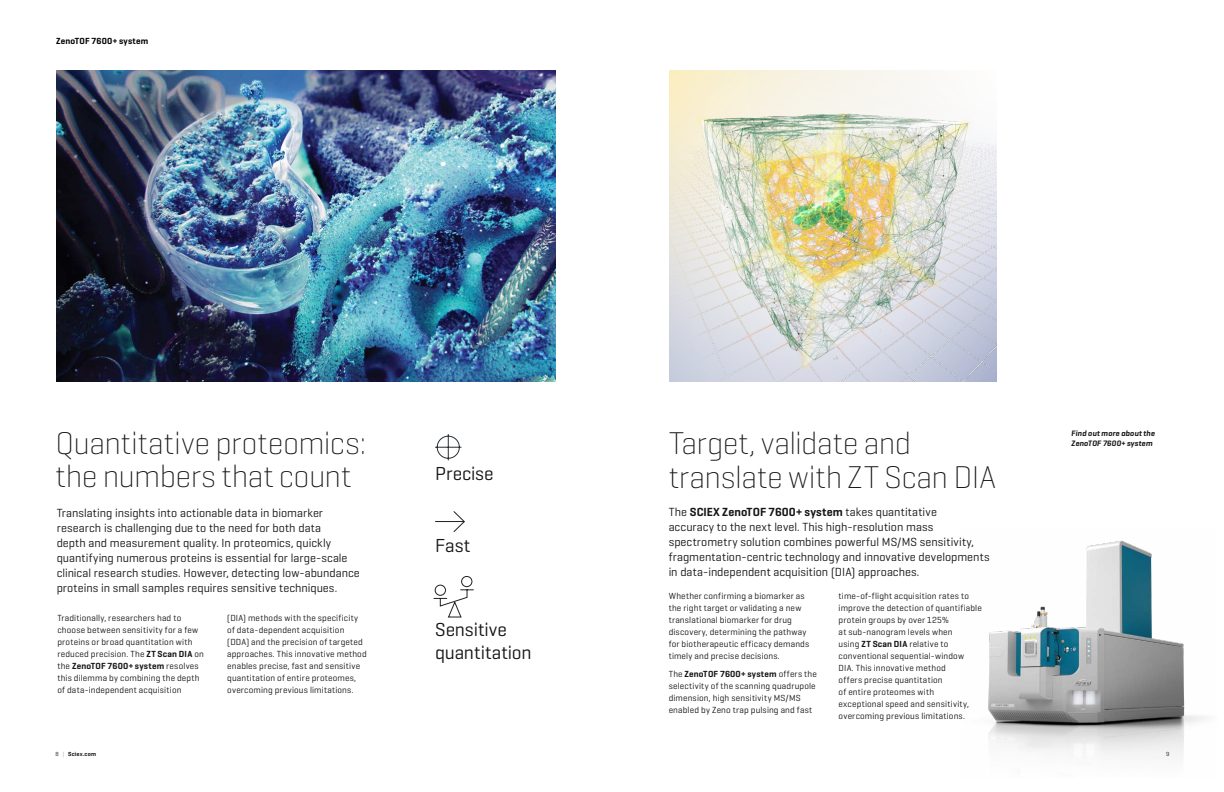
<style>
.page{position:relative;width:1224px;height:792px;background:#fff}
.page>*{position:absolute;margin:0;border:0;box-sizing:border-box;transform-origin:0 0}
.t1{font:200 32px/34px "Geogrotesque";letter-spacing:-.01em;color:#151515}
.t2{font:19.2px/22.4px "Geogrotesque";letter-spacing:-.005em;color:#151515}
.t3{font:12px/15px "Geogrotesque";color:#151515}
.t4{font:9px/12px "Geogrotesque";letter-spacing:.02em;color:#151515}
.t5{font:600 9px "Geogrotesque";letter-spacing:.02em;color:#000}
.t6{font:italic 600 8px "Geogrotesque";letter-spacing:.015em;color:#151515}
.t7{font:600 6px "Geogrotesque";letter-spacing:.03em;color:#151515}
.t8{font:6px "Geogrotesque";color:#151515}
.s1{font-weight:600}
.s2{font-weight:400}
.s3{font-weight:400;color:#a9afba}
</style>
<div class="page">
<img style="left:988px;top:540px;width:217px;height:218px">
<img style="left:669px;top:71px;width:328px;height:311px">
<img style="left:57px;top:71px;width:498px;height:311px">
<svg style="left:435px;top:434px;width:27px;height:27px"></svg>
<svg style="left:435px;top:511px;width:30px;height:21px"></svg>
<div style="left:435px;top:585px;width:11px;height:11px;border:1px solid #211f21;border-radius:50%"></div>
<div style="left:461px;top:576px;width:11px;height:11px;border:1px solid #211f21;border-radius:50%"></div>
<svg style="left:433px;top:589px;width:41px;height:29px"></svg>
<p class="t5" style="left:56px;top:36px;width:94px">ZenoTOF 7600+ system</p>
<p class="t6" style="left:1072px;top:428px;width:85px">Find out more about the</p>
<h1 class="t1" style="left:55px;top:425px;width:312px">Quantitative proteomics:</h1>
<p class="t6" style="left:1072px;top:438px;width:83px">ZenoTOF 7600+ system</p>
<h1 class="t1" style="left:55px;top:459px;width:297px">the numbers that count</h1>
<p class="t3" style="left:57px;top:505px;width:305px">Translating insights into actionable data in biomarker research is challenging due to the need for both data<br>depth and measurement quality. In proteomics, quickly quantifying numerous proteins is essential for large-scale clinical research studies. However, detecting low-abundance proteins in small samples requires sensitive techniques.</p>
<p class="t4" style="left:57px;top:612px;width:148px">Traditionally, researchers had to choose between sensitivity for a few proteins or broad quantitation with reduced precision. The <span class="s1">ZT Scan DIA</span> on the <span class="s1">ZenoTOF 7600+ system</span> resolves this dilemma by combining the depth of data-independent acquisition</p>
<p class="t4" style="left:227px;top:612px;width:141px">(DIA) methods with the specificity of data-dependent acquisition (DDA) and the precision of targeted approaches. This innovative method enables precise, fast and sensitive quantitation of entire proteomes, overcoming previous limitations.</p>
<h1 class="t1" style="left:669px;top:425px;width:329px">Target, validate and translate with ZT Scan DIA</h1>
<p class="t3" style="left:669px;top:504px;width:323px">The <span class="s1">SCIEX ZenoTOF 7600+ system</span> takes quantitative<br>accuracy to the next level. This high-resolution mass spectrometry solution combines powerful MS/MS sensitivity, fragmentation-centric technology and innovative developments in data-independent acquisition (DIA) approaches.</p>
<p class="t4" style="left:669px;top:590px;width:142px">Whether confirming a biomarker as the right target or validating a new translational biomarker for drug discovery, determining the pathway for biotherapeutic efficacy demands timely and precise decisions.</p>
<p class="t4" style="left:669px;top:668px;width:150px">The <span class="s1">ZenoTOF 7600+ system</span> offers the selectivity of the scanning quadrupole dimension, high sensitivity MS/MS enabled by Zeno trap pulsing and fast</p>
<h2 class="t2" style="left:435px;top:462px;width:60px">Precise</h2>
<h2 class="t2" style="left:435px;top:533px;width:37px">Fast</h2>
<p class="t4" style="left:839px;top:590px;width:145px">time-of-flight acquisition rates to improve the detection of quantifiable protein groups by over 125%<br>at sub-nanogram levels when<br>using <span class="s1">ZT Scan DIA</span> relative to conventional sequential-window<br>DIA. This innovative method<br>offers precise quantitation<br>of entire proteomes with<br>exceptional speed and sensitivity, overcoming previous limitations.</p>
<h2 class="t2" style="left:435px;top:618px;width:98px">Sensitive quantitation</h2>
<p class="t7" style="left:55px;top:750px;width:42px"><span class="s2">8</span> <span class="s3">|</span> Sciex.com</p>
<p class="t8" style="left:1166px;top:750px;width:5px">9</p>
</div>
